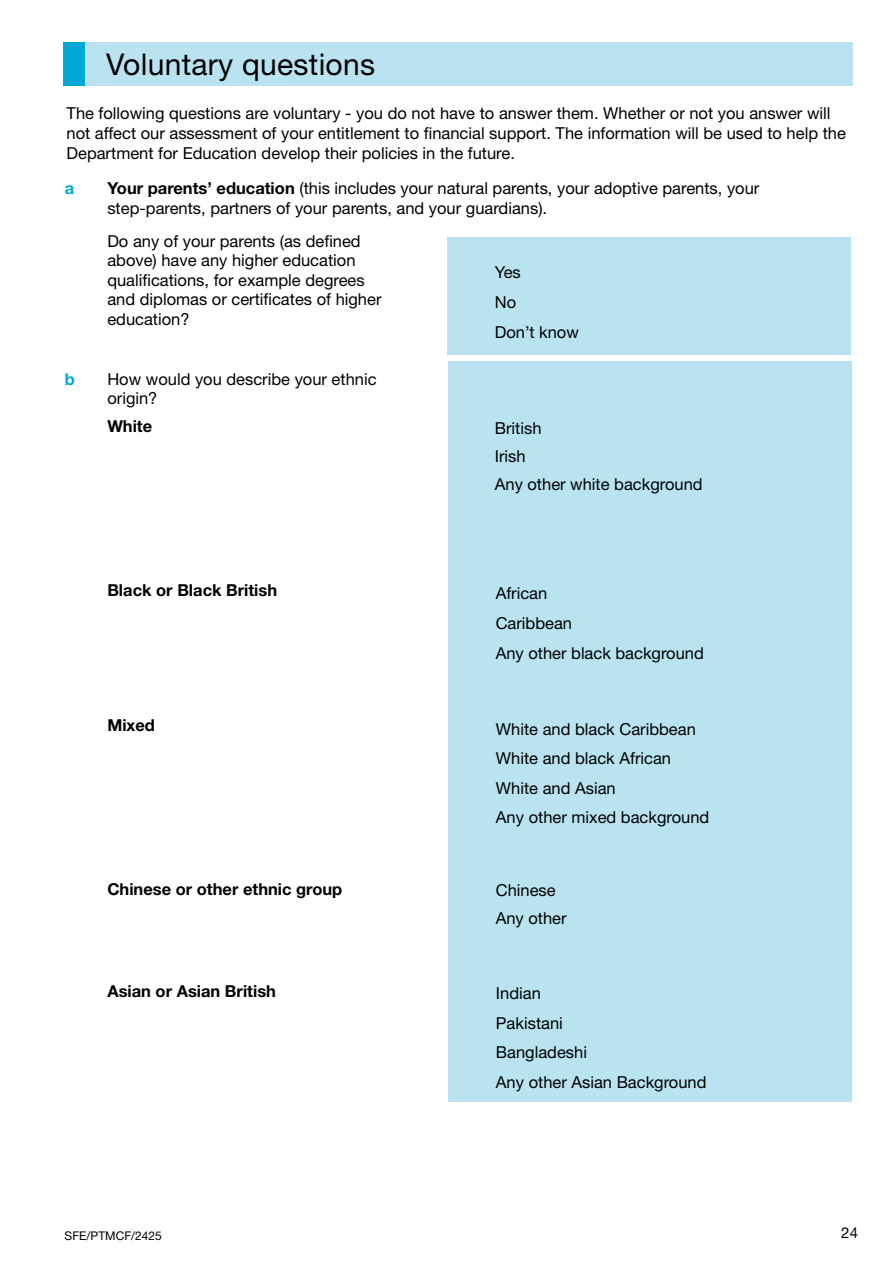
<style>
.page{position:relative;width:893px;height:1263px;background:#fff}
.page>*{position:absolute;margin:0;border:0;box-sizing:border-box;transform-origin:0 0}
.t1{font:30px "Helvetica Neue LT Std";letter-spacing:.01em;color:#000}
.t2{font:16.5px/19.5px "Helvetica Neue LT Std";color:#000}
.t3{font:700 16.5px "Helvetica Neue LT Std";color:#000}
.t4{font:700 16.5px "Helvetica Neue LT Std";color:#00a9d5}
.t5{font:15px "Helvetica Neue LT Std";color:#000}
.t6{font:12px "Helvetica Neue LT Std";color:#000}
.s1{font-weight:700}
</style>
<div class="page">
<div style="left:85px;top:43px;width:767px;height:43px;background:#b9e3f1"></div>
<div style="left:64px;top:43px;width:21px;height:43px;background:#00a9d5"></div>
<div style="left:449px;top:361px;width:403px;height:741px;background:#b9e3f1"></div>
<div style="left:447px;top:237px;width:404px;height:118px;background:#b9e3f1"></div>
<h2 class="t1" style="left:106px;top:46px;width:270px">Voluntary questions</h2>
<p class="t2" style="left:67px;top:104px;width:781px">The following questions are voluntary - you do not have to answer them. Whether or not you answer will not affect our assessment of your entitlement to financial support. The information will be used to help the<br>Department for Education develop their policies in the future.</p>
<p class="t4" style="left:65px;top:178px;width:11px">a</p>
<p class="t2" style="left:107px;top:178px;width:654px"><span class="s1">Your parents’ education</span> (this includes your natural parents, your adoptive parents, your step-parents, partners of your parents, and your guardians).</p>
<p class="t2" style="left:107px;top:231px;width:276px">Do any of your parents (as defined above) have any higher education qualifications, for example degrees and diplomas or certificates of higher education?</p>
<p class="t2" style="left:495px;top:262px;width:27px">Yes</p>
<p class="t2" style="left:495px;top:292px;width:23px">No</p>
<p class="t2" style="left:495px;top:322px;width:86px">Don’t know</p>
<p class="t4" style="left:65px;top:369px;width:12px">b</p>
<p class="t2" style="left:107px;top:369px;width:271px">How would you describe your ethnic origin?</p>
<p class="t3" style="left:107px;top:416px;width:46px">White</p>
<p class="t2" style="left:495px;top:418px;width:48px">British</p>
<p class="t2" style="left:495px;top:446px;width:32px">Irish</p>
<p class="t2" style="left:495px;top:474px;width:209px">Any other white background</p>
<p class="t3" style="left:107px;top:580px;width:171px">Black or Black British</p>
<p class="t2" style="left:496px;top:583px;width:53px">African</p>
<p class="t2" style="left:496px;top:613px;width:78px">Caribbean</p>
<p class="t2" style="left:496px;top:643px;width:210px">Any other black background</p>
<p class="t3" style="left:107px;top:715px;width:49px">Mixed</p>
<p class="t2" style="left:496px;top:719px;width:201px">White and black Caribbean</p>
<p class="t2" style="left:496px;top:748px;width:177px">White and black African</p>
<p class="t2" style="left:496px;top:778px;width:121px">White and Asian</p>
<p class="t2" style="left:496px;top:807px;width:215px">Any other mixed background</p>
<p class="t3" style="left:107px;top:879px;width:236px">Chinese or other ethnic group</p>
<p class="t2" style="left:496px;top:880px;width:61px">Chinese</p>
<p class="t2" style="left:496px;top:908px;width:72px">Any other</p>
<p class="t3" style="left:107px;top:981px;width:170px">Asian or Asian British</p>
<p class="t2" style="left:496px;top:983px;width:46px">Indian</p>
<p class="t2" style="left:496px;top:1013px;width:68px">Pakistani</p>
<p class="t2" style="left:496px;top:1042px;width:93px">Bangladeshi</p>
<p class="t2" style="left:496px;top:1072px;width:212px">Any other Asian Background</p>
<p class="t6" style="left:65px;top:1229px;width:99px">SFE/PTMCF/2425</p>
<p class="t5" style="left:841px;top:1224px;width:18px">24</p>
</div>
